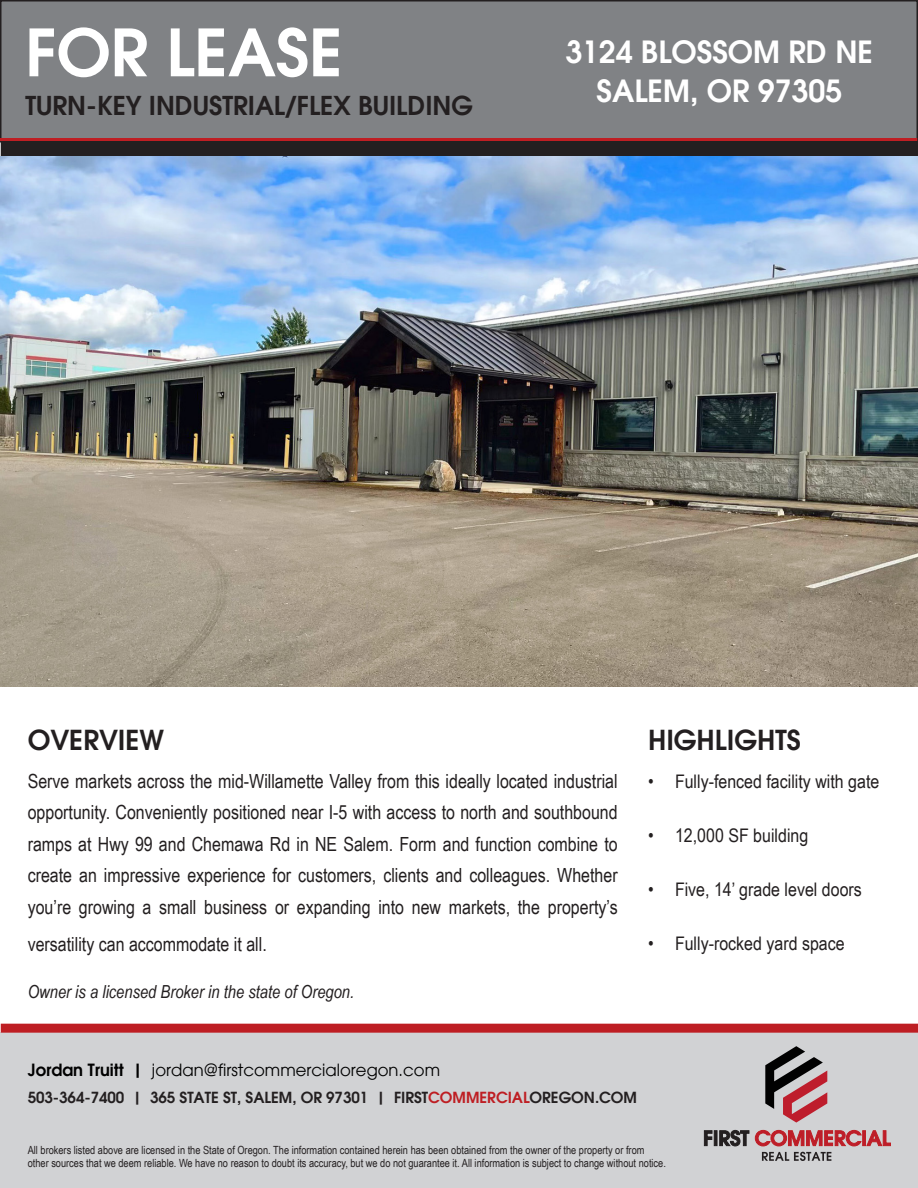
<style>
.page{position:relative;width:918px;height:1188px;background:#fff}
.page>*{position:absolute;margin:0;border:0;box-sizing:border-box;transform-origin:0 0}
.t1{font:600 64.5px "Avant Garde";color:#fff}
.t2{font:600 30px/39px "Avant Garde";color:#fff;text-align:center}
.t3{font:600 27px "Avant Garde";color:#231f20}
.t4{font:600 25.5px "Avant Garde";color:#231f20}
.t5{font:19.5px/31.5px "Arial Narrow";color:#231f20;text-align:justify}
.t6{font:18.75px "Arial Narrow";color:#231f20;scale:1.04 1}
.t7{font:italic 18px "Arial Narrow";color:#231f20}
.t8{font:16.5px "Avant Garde";color:#000}
.t9{font:600 15px "Avant Garde";color:#231f20}
.t10{font:11.25px/13.5px "Arial Narrow";color:#231f20}
.s1{font-weight:600}
.s2{color:#be1e23}
</style>
<div class="page">
<div style="left:0;top:1033px;width:918px;height:155px;background:#d1d2d4"></div>
<div style="left:1px;top:1px;width:916px;height:141px;background:#808285"></div>
<div style="left:0;top:0;width:918px;height:142px;border:2px solid #231f20"></div>
<img style="left:0;top:156px;width:918px;height:531px">
<div style="left:1px;top:141px;width:917px;height:15px;background:#231f20"></div>
<div style="left:1px;top:1024px;width:917px;height:9px;background:#be1e23"></div>
<svg style="left:765px;top:1046px;width:62px;height:77px"></svg>
<svg style="left:704px;top:1131px;width:8px;height:15px"></svg>
<hr style="left:714px;top:1131px;width:3px;height:15px;background:#231f20">
<svg style="left:720px;top:1130px;width:29px;height:16px"></svg>
<svg style="left:755px;top:1130px;width:136px;height:16px"></svg>
<svg style="left:762px;top:1152px;width:69px;height:9px"></svg>
<hr style="left:0;top:138px;width:917px;height:3px;background:#be1e23">
<p class="t1" style="left:26px;top:11px;width:319px">FOR LEASE</p>
<p class="t4" style="left:26px;top:89px;width:449px">TURN-KEY INDUSTRIAL/FLEX BUILDING</p>
<p class="t2" style="left:565px;top:32px;width:309px">3124 BLOSSOM RD NE<br>SALEM, OR 97305</p>
<p class="t3" style="left:28px;top:723px;width:138px">OVERVIEW</p>
<p class="t5" style="left:28px;top:765px;width:592px">Serve markets across the mid-Willamette Valley from this ideally located industrial opportunity. Conveniently positioned near I-5 with access to north and southbound ramps at Hwy 99 and Chemawa Rd in NE Salem. Form and function combine to create an impressive experience for customers, clients and colleagues. Whether you’re growing a small business or expanding into new markets, the property’s</p>
<p class="t5" style="left:28px;top:928px;width:241px">versatility can accommodate it all.</p>
<p class="t7" style="left:28px;top:979px;width:328px">Owner is a licensed Broker in the state of Oregon.</p>
<p class="t3" style="left:648px;top:723px;width:154px">HIGHLIGHTS</p>
<p class="t6" style="left:648px;top:767px;width:224px">• Fully-fenced facility with gate</p>
<p class="t6" style="left:648px;top:821px;width:156px">• 12,000 SF building</p>
<p class="t6" style="left:648px;top:875px;width:207px">• Five, 14’ grade level doors</p>
<p class="t6" style="left:648px;top:929px;width:191px">• Fully-rocked yard space</p>
<p class="t8" style="left:28px;top:1060px;width:414px"><span class="s1">Jordan Truitt</span> <span class="s1">|</span> jordan@firstcommercialoregon.com</p>
<p class="t9" style="left:28px;top:1087px;width:611px">503-364-7400 | 365 STATE ST, SALEM, OR 97301 | FIRST<span class="s2">COMMERCIAL</span>OREGON.COM</p>
<p class="t10" style="left:28px;top:1143px;width:640px">All brokers listed above are licensed in the State of Oregon. The information contained herein has been obtained from the owner of the property or from other sources that we deem reliable. We have no reason to doubt its accuracy, but we do not guarantee it. All information is subject to change without notice.</p>
</div>
